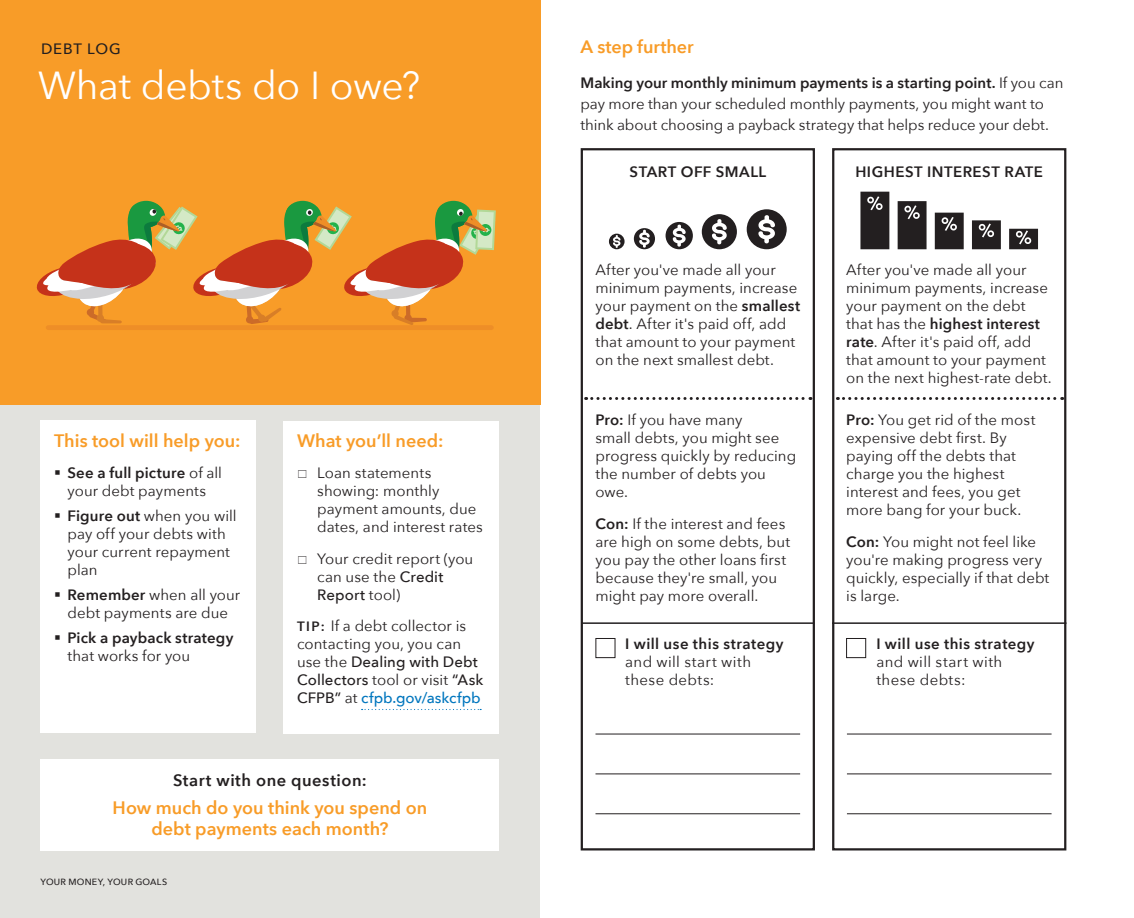
<style>
.page{position:relative;width:1134px;height:918px;background:#fff}
.page>*{position:absolute;margin:0;border:0;box-sizing:border-box;transform-origin:0 0}
.t1{font:39px "Avenir Next";letter-spacing:-.01em;color:#fff}
.H5_regular{font:600 18px/21px "Avenir Next";color:#f89c28;text-align:center}
.H5_regular__centered{font:600 16.5px "Avenir Next";letter-spacing:.03em;color:#231f20}
.H4_demibold{font:15px/18px "Avenir Next";letter-spacing:.005em;color:#231f20}
.H5_regular-2{font:15px/18px "Avenir Next";color:#231f20}
.no_bullet_list__10{font:15px/18px "Avenir Next";letter-spacing:.005em;color:#231f20}
.Dark_Gray___Handout{font:15px/18px "Avenir Next";letter-spacing:.025em;color:#231f20}
.Dark_Gray___Handout-2{font:600 15px/18px "Avenir Next";letter-spacing:.01em;color:#231f20}
.Dark_Gray___Handout-3{font:600 15px "Avenir Next";letter-spacing:.03em;color:#231f20}
.H6_medium{font:500 15px "Avenir Next";letter-spacing:.055em;color:#231f20}
.t2{font:500 9px "Avenir Next";letter-spacing:.03em;color:#231f20}
.s1{font-weight:600}
.s2{font-weight:400}
.s3{font-weight:500}
.s4{font-weight:600;font-size:13.5px}
.s5{font-weight:500;color:#0076be}
</style>
<div class="page">
<div style="left:596px;top:638px;width:19px;height:20px;border:1px solid #231f20"></div>
<div style="left:846px;top:638px;width:20px;height:20px;border:1px solid #231f20"></div>
<svg style="left:860px;top:192px;width:29px;height:57px;background:#302d2e"></svg>
<svg style="left:898px;top:201px;width:29px;height:48px"></svg>
<svg style="left:935px;top:213px;width:29px;height:36px"></svg>
<svg style="left:972px;top:220px;width:29px;height:29px"></svg>
<svg style="left:1009px;top:229px;width:29px;height:20px"></svg>
<svg style="left:586px;top:397px;width:225px;height:3px"></svg>
<svg style="left:837px;top:397px;width:226px;height:3px"></svg>
<div style="left:0;top:0;width:540px;height:405px;background:#f89c28"></div>
<div style="left:46px;top:325px;width:448px;height:5px;background:#ee8e27;border-radius:3px"></div>
<svg style="left:36px;top:202px;width:460px;height:123px"></svg>
<div style="left:832px;top:148px;width:234px;height:702px;border:2px solid #231f20"></div>
<div style="left:581px;top:148px;width:234px;height:702px;border:2px solid #231f20"></div>
<div style="left:0;top:405px;width:540px;height:513px;background:#e2e2de"></div>
<div style="left:40px;top:421px;width:216px;height:312px;background:#fff"></div>
<div style="left:40px;top:759px;width:460px;height:91px;background:#fff"></div>
<div style="left:284px;top:421px;width:216px;height:312px;background:#fff"></div>
<svg style="left:362px;top:709px;width:119px;height:1px"></svg>
<hr style="left:582px;top:622px;width:232px;height:2px;background:#231f20">
<hr style="left:832px;top:622px;width:234px;height:2px;background:#231f20">
<hr style="left:596px;top:734px;width:204px;height:1px;background:#231f20">
<hr style="left:847px;top:734px;width:205px;height:1px;background:#231f20">
<hr style="left:596px;top:774px;width:204px;height:1px;background:#231f20">
<hr style="left:847px;top:774px;width:205px;height:1px;background:#231f20">
<hr style="left:596px;top:814px;width:204px;height:1px;background:#231f20">
<hr style="left:847px;top:814px;width:205px;height:1px;background:#231f20">
<svg style="left:609px;top:234px;width:16px;height:15px"></svg>
<svg style="left:634px;top:228px;width:21px;height:21px"></svg>
<svg style="left:666px;top:222px;width:27px;height:27px"></svg>
<svg style="left:702px;top:214px;width:35px;height:35px"></svg>
<svg style="left:747px;top:209px;width:40px;height:40px"></svg>
<p class="H6_medium" style="left:41px;top:36px;width:81px">DEBT LOG</p>
<h2 class="t1" style="left:38px;top:53px;width:384px">What debts do I owe?</h2>
<p class="H5_regular" style="left:54px;top:430px;width:188px">This tool will help you:</p>
<p class="H5_regular-2" style="left:54px;top:464px;width:170px;text-align:center">▪ <span class="s1">See a full picture</span> of all your debt payments</p>
<p class="H5_regular-2" style="left:68px;top:506px;width:171px;text-indent:-14px">▪ <span class="s1">Figure out</span> when you will pay off your debts with your current repayment plan</p>
<p class="H5_regular-2" style="left:54px;top:585px;width:188px;text-align:center">▪ <span class="s1">Remember</span> when all your debt payments are due</p>
<p class="Dark_Gray___Handout-2" style="left:68px;top:628px;width:167px;text-indent:-14px">▪ Pick a payback strategy <span class="s2">that works for you</span></p>
<p class="H5_regular" style="left:297px;top:430px;width:148px">What you’ll need:</p>
<p class="H5_regular-2" style="left:317px;top:464px;width:167px">Loan statements showing: monthly payment amounts, due dates, and interest rates</p>
<p class="H5_regular-2" style="left:317px;top:549px;width:158px">Your credit report (you can use the <span class="s3">Credit<br>Report</span> tool)</p>
<p class="no_bullet_list__10" style="left:297px;top:617px;width:188px"><span class="s4">TIP:</span> If a debt collector is contacting you, you can use the <span class="s3">Dealing with Debt<br>Collectors</span> tool or visit <span class="s3">“Ask<br>CFPB”</span> at <span class="s5">cfpb.gov/askcfpb</span></p>
<p class="H5_regular__centered" style="left:173px;top:766px;width:195px">Start with one question:</p>
<p class="H5_regular" style="left:113px;top:797px;width:316px">How much do you think you spend on debt payments each month?</p>
<p class="t2" style="left:40px;top:874px;width:128px">YOUR MONEY, YOUR GOALS</p>
<p class="H5_regular" style="left:580px;top:36px;width:115px">A step further</p>
<p class="H5_regular-2" style="left:580px;top:71px;width:485px;line-height:21px"><span class="s1">Making your monthly minimum payments is a starting point.</span> If you can pay more than your scheduled monthly payments, you might want to think about choosing a payback strategy that helps reduce your debt.</p>
<p class="Dark_Gray___Handout-3" style="left:629px;top:159px;width:138px">START OFF SMALL</p>
<p class="Dark_Gray___Handout-3" style="left:855px;top:159px;width:189px">HIGHEST INTEREST RATE</p>
<p class="H4_demibold" style="left:596px;top:260px;width:206px">After you've made all your minimum payments, increase your payment on the <span class="s1">smallest debt</span>. After it's paid off, add that amount to your payment on the next smallest debt.</p>
<p class="H4_demibold" style="left:846px;top:260px;width:207px">After you've made all your minimum payments, increase your payment on the debt that has the <span class="s1">highest interest rate</span>. After it's paid off, add that amount to your payment on the next highest-rate debt.</p>
<p class="H4_demibold" style="left:596px;top:410px;width:202px"><span class="s1">Pro:</span> If you have many<br>small debts, you might see progress quickly by reducing the number of debts you owe.</p>
<p class="H4_demibold" style="left:596px;top:514px;width:196px"><span class="s1">Con:</span> If the interest and fees are high on some debts, but you pay the other loans first because they're small, you might pay more overall.</p>
<p class="H4_demibold" style="left:846px;top:410px;width:191px"><span class="s1">Pro:</span> You get rid of the most expensive debt first. By paying off the debts that charge you the highest interest and fees, you get more bang for your buck.</p>
<p class="H4_demibold" style="left:846px;top:532px;width:205px"><span class="s1">Con:</span> You might not feel like you're making progress very quickly, especially if that debt is large.</p>
<p class="Dark_Gray___Handout" style="left:625px;top:634px;width:160px"><span class="s1">I will use this strategy </span>and will start with these debts:</p>
<p class="Dark_Gray___Handout" style="left:876px;top:634px;width:160px"><span class="s1">I will use this strategy </span>and will start with these debts:</p>
</div>
